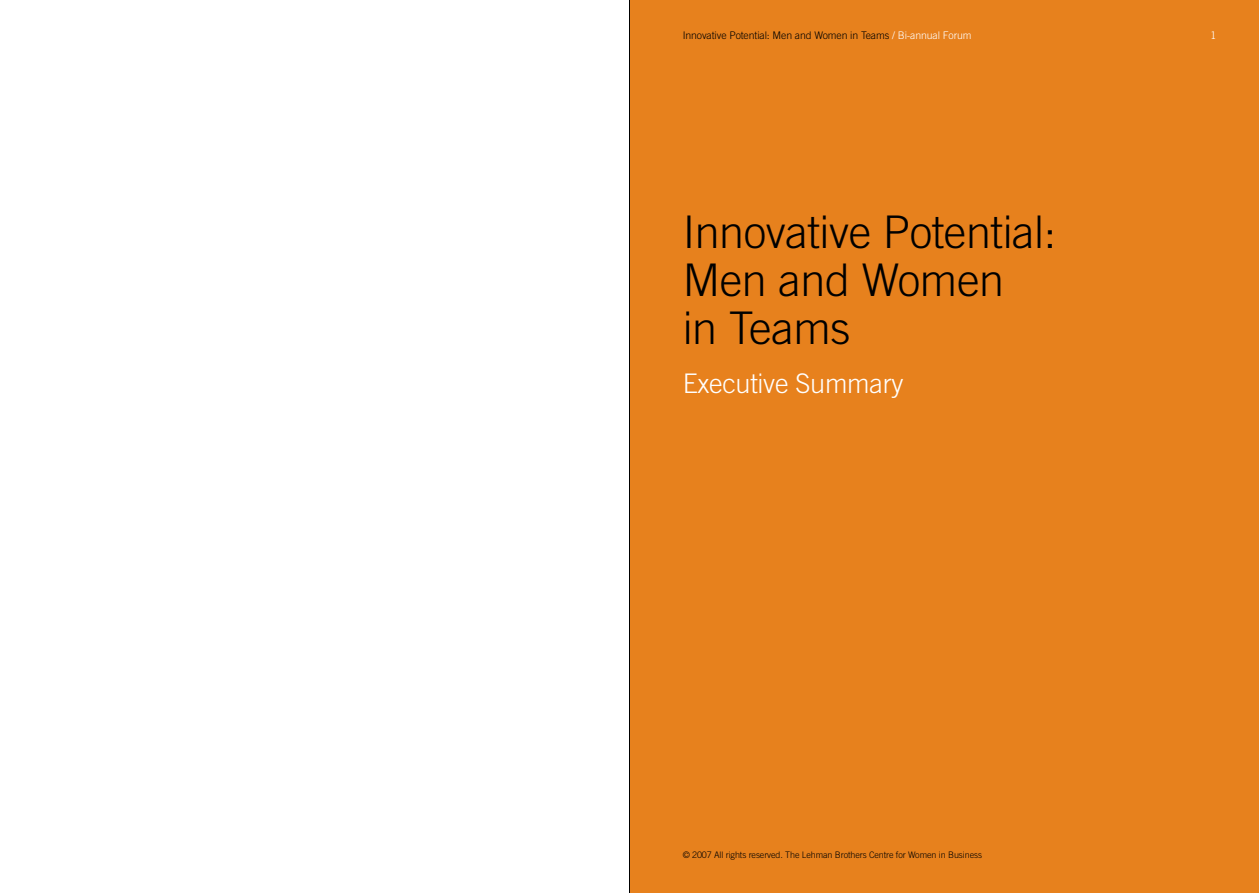
<style>
.page{position:relative;width:1259px;height:893px;background:#fff}
.page>*{position:absolute;margin:0;border:0;box-sizing:border-box;transform-origin:0 0}
.t1{font:300 45px/48px "Trade Gothic";letter-spacing:-.01em;color:#000}
.t2{font:300 27px "Trade Gothic";letter-spacing:-.01em;color:#fff}
.t3{font:300 10.5px "Trade Gothic";letter-spacing:-.01em;color:#000}
.t4{font:300 10.5px "Trade Gothic";color:#fff}
.t5{font:300 9px "Trade Gothic";letter-spacing:-.01em;color:#000}
.s1{color:#fff}
</style>
<div class="page">
<div style="left:629px;top:0;width:629px;height:893px;background:#e7811d"></div>
<hr style="left:629px;top:0;width:1px;height:893px;background:#000">
<p class="t3" style="left:682px;top:29px;width:290px">Innovative Potential: Men and Women in Teams <span class="s1">/ Bi-annual Forum</span></p>
<p class="t4" style="left:1210px;top:29px;width:7px">1</p>
<h1 class="t1" style="left:682px;top:207px;width:375px">Innovative Potential:<br>Men and Women<br>in Teams</h1>
<h2 class="t2" style="left:682px;top:367px;width:222px">Executive Summary</h2>
<p class="t5" style="left:682px;top:849px;width:301px">© 2007 All rights reserved. The Lehman Brothers Centre for Women in Business</p>
</div>
